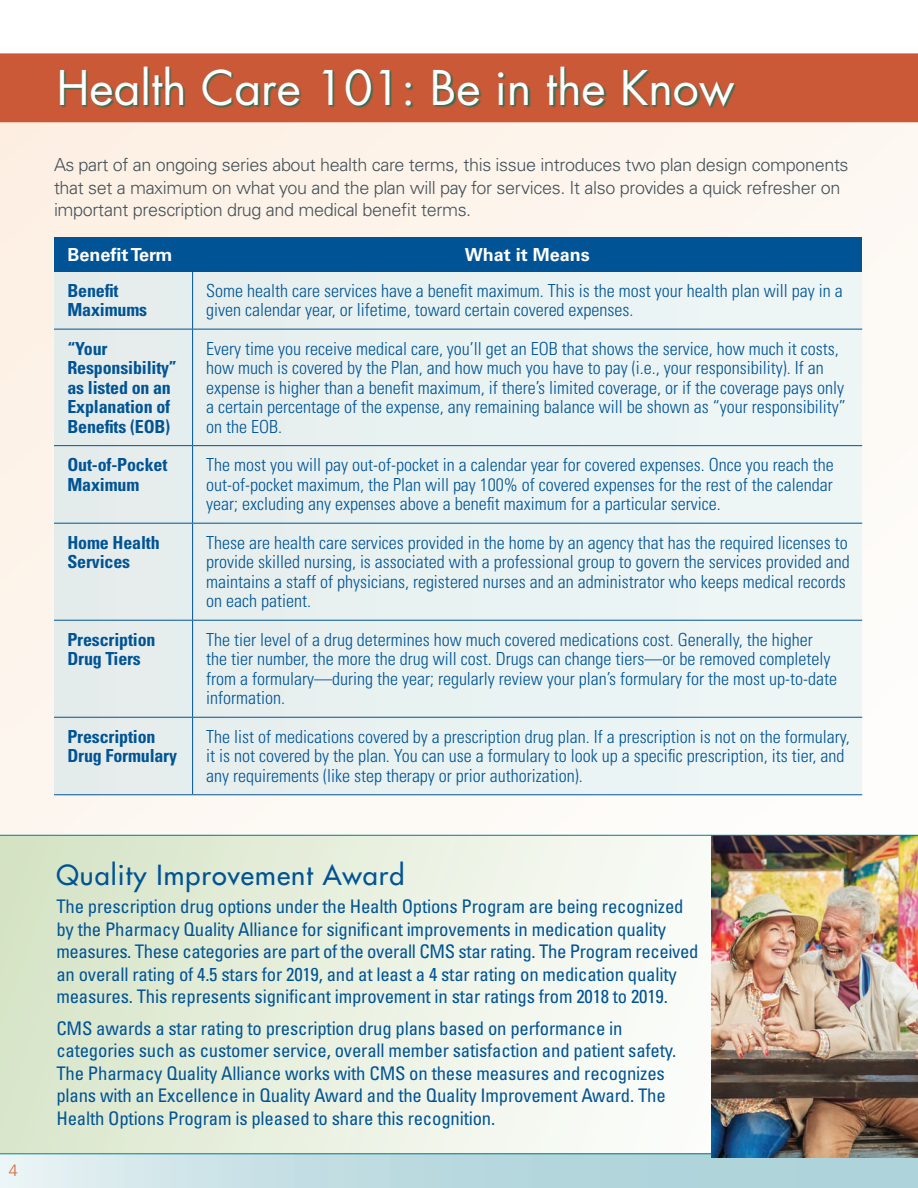
<style>
.page{position:relative;width:918px;height:1188px;background:#fff}
.page>*{position:absolute;margin:0;border:0;box-sizing:border-box;transform-origin:0 0}
.t1{font:46.5px "Futura Std";color:#fff}
.t2{font:500 27px "Futura Std";letter-spacing:.04em;color:#005495}
.t3{font:condensed 18.75px/22.5px "Univers LT Std";letter-spacing:-.01em;color:#005495}
.t4{font:300 condensed 18px/19.5px "Univers LT Std";color:#005495}
.t5{font:300 18px/22.5px "Univers LT Std";letter-spacing:-.02em;color:#425159}
.t6{font:700 condensed 18px/19.5px "Univers LT Std";letter-spacing:-.01em;color:#005495}
.t7{font:700 18px "Univers LT Std";color:#fff}
.t8{font:300 16.5px "Univers LT Std";color:#d56a37}
</style>
<div class="page">
<div style="left:0;top:54px;width:918px;height:1122px;background:linear-gradient(to right,#fcf0e5,#fcf9f5)"></div>
<svg style="left:0;top:836px;width:711px;height:317px"></svg>
<div style="left:54px;top:271px;width:808px;height:523px;background:#e8f2f1"></div>
<hr style="left:192px;top:271px;width:1px;height:58px;background:#005495">
<hr style="left:54px;top:329px;width:139px;height:1px;background:#005495">
<hr style="left:193px;top:329px;width:669px;height:1px;background:#005495">
<hr style="left:192px;top:329px;width:1px;height:116px;background:#005495">
<hr style="left:54px;top:445px;width:139px;height:1px;background:#005495">
<hr style="left:193px;top:445px;width:669px;height:1px;background:#005495">
<hr style="left:192px;top:446px;width:1px;height:77px;background:#005495">
<hr style="left:54px;top:523px;width:139px;height:1px;background:#005495">
<hr style="left:193px;top:523px;width:669px;height:1px;background:#005495">
<hr style="left:192px;top:524px;width:1px;height:96px;background:#005495">
<hr style="left:54px;top:620px;width:139px;height:1px;background:#005495">
<hr style="left:193px;top:620px;width:669px;height:1px;background:#005495">
<hr style="left:192px;top:621px;width:1px;height:96px;background:#005495">
<hr style="left:54px;top:717px;width:139px;height:1px;background:#005495">
<hr style="left:193px;top:717px;width:669px;height:1px;background:#005495">
<hr style="left:192px;top:718px;width:1px;height:76px;background:#005495">
<hr style="left:54px;top:794px;width:139px;height:1px;background:#005495">
<hr style="left:193px;top:794px;width:669px;height:1px;background:#005495">
<div style="left:0;top:1154px;width:918px;height:34px;background:linear-gradient(to right,#ddecef,#a2cdd4)"></div>
<hr style="left:0;top:1153px;width:918px;height:1px;background:#007f8d">
<div style="left:0;top:54px;width:918px;height:68px;background:#cb5937"></div>
<svg style="left:61px;top:67px;width:676px;height:42px"></svg>
<div style="left:54px;top:237px;width:139px;height:34px;background:#005495"></div>
<div style="left:193px;top:237px;width:669px;height:34px;background:#005495"></div>
<img style="left:711px;top:836px;width:207px;height:322px">
<hr style="left:0;top:835px;width:918px;height:1px;background:#007f8d">
<p class="t8" style="left:9px;top:1160px;width:11px">4</p>
<p class="t1" style="left:56px;top:58px;width:680px">Health Care 101: Be in the Know</p>
<p class="t5" style="left:54px;top:154px;width:796px">As part of an ongoing series about health care terms, this issue introduces two plan design components that set a maximum on what you and the plan will pay for services. It also provides a quick refresher on important prescription drug and medical beneft terms.</p>
<p class="t7" style="left:68px;top:244px;width:106px">Beneft Term</p>
<p class="t7" style="left:465px;top:244px;width:127px">What it Means</p>
<p class="t6" style="left:68px;top:281px;width:81px">Beneft<br>Maximums</p>
<p class="t4" style="left:206px;top:281px;width:638px">Some health care services have a beneft maximum. This is the most your health plan will pay in a given calendar year, or lifetime, toward certain covered expenses.</p>
<p class="t6" style="left:68px;top:339px;width:42px">“Your</p>
<p class="t4" style="left:206px;top:339px;width:634px">Every time you receive medical care, you’ll get an EOB that shows the service, how much it costs,</p>
<p class="t6" style="left:68px;top:358px;width:111px">Responsibility”</p>
<p class="t4" style="left:206px;top:358px;width:619px">how much is covered by the Plan, and how much you have to pay (i.e., your responsibility). If an</p>
<p class="t6" style="left:68px;top:378px;width:105px">as listed on an</p>
<p class="t4" style="left:206px;top:378px;width:640px">expense is higher than a beneft maximum, if there’s limited coverage, or if the coverage pays only</p>
<p class="t6" style="left:68px;top:397px;width:104px">Explanation of</p>
<p class="t4" style="left:206px;top:397px;width:641px">a certain percentage of the expense, any remaining balance will be shown as “your responsibility”</p>
<p class="t6" style="left:68px;top:417px;width:104px">Benefts (EOB)</p>
<p class="t4" style="left:206px;top:417px;width:77px">on the EOB.</p>
<p class="t6" style="left:68px;top:455px;width:101px">Out-of-Pocket<br>Maximum</p>
<p class="t4" style="left:206px;top:455px;width:629px;text-align:justify">The most you will pay out-of-pocket in a calendar year for covered expenses. Once you reach the out-of-pocket maximum, the Plan will pay 100% of covered expenses for the rest of the calendar year; excluding any expenses above a beneft maximum for a particular service.</p>
<p class="t6" style="left:68px;top:533px;width:94px">Home Health</p>
<p class="t4" style="left:206px;top:533px;width:643px">These are health care services provided in the home by an agency that has the required licenses to</p>
<p class="t6" style="left:68px;top:552px;width:64px">Services</p>
<p class="t4" style="left:206px;top:552px;width:645px">provide skilled nursing, is associated with a professional group to govern the services provided and maintains a staff of physicians, registered nurses and an administrator who keeps medical records on each patient.</p>
<p class="t6" style="left:68px;top:630px;width:90px">Prescription</p>
<p class="t4" style="left:206px;top:630px;width:608px">The tier level of a drug determines how much covered medications cost. Generally, the higher</p>
<p class="t6" style="left:68px;top:649px;width:75px">Drug Tiers</p>
<p class="t4" style="left:206px;top:649px;width:633px">the tier number, the more the drug will cost. Drugs can change tiers—or be removed completely from a formulary—during the year; regularly review your plan’s formulary for the most up-to-date information.</p>
<p class="t6" style="left:68px;top:727px;width:111px">Prescription<br>Drug Formulary</p>
<p class="t4" style="left:206px;top:727px;width:645px">The list of medications covered by a prescription drug plan. If a prescription is not on the formulary, it is not covered by the plan. You can use a formulary to look up a specifc prescription, its tier, and any requirements (like step therapy or prior authorization).</p>
<h1 class="t2" style="left:56px;top:858px;width:350px">Quality Improvement Award</h1>
<p class="t3" style="left:56px;top:895px;width:644px">The prescription drug options under the Health Options Program are being recognized by the Pharmacy Quality Alliance for signifcant improvements in medication quality measures. These categories are part of the overall CMS star rating. The Program received an overall rating of 4.5 stars for 2019, and at least a 4 star rating on medication quality measures. This represents signifcant improvement in star ratings from 2018 to 2019.</p>
<p class="t3" style="left:56px;top:1017px;width:622px">CMS awards a star rating to prescription drug plans based on performance in categories such as customer service, overall member satisfaction and patient safety.<br>The Pharmacy Quality Alliance works with CMS on these measures and recognizes plans with an Excellence in Quality Award and the Quality Improvement Award. The Health Options Program is pleased to share this recognition.</p>
</div>
